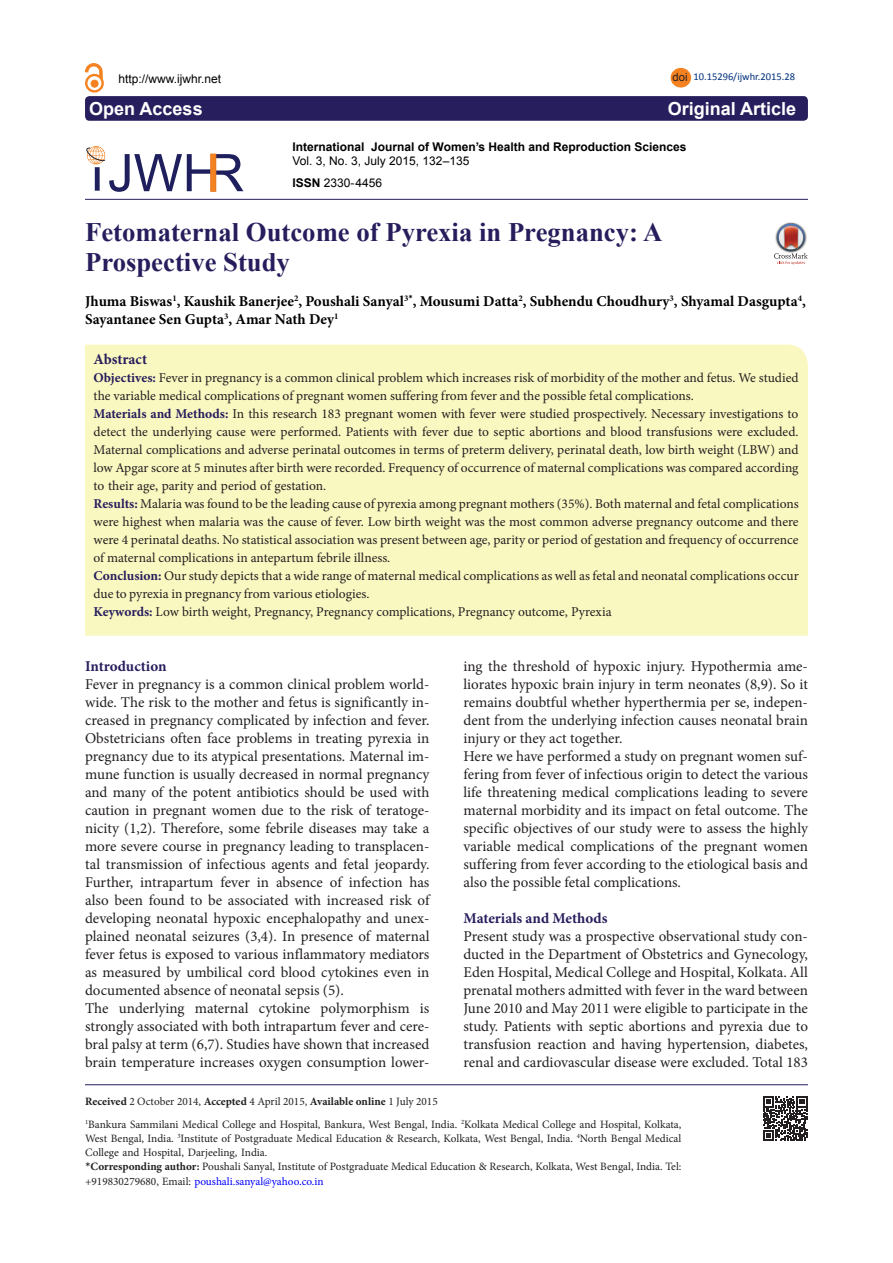
<style>
.page{position:relative;width:893px;height:1263px;background:#fff}
.page>*{position:absolute;margin:0;border:0;box-sizing:border-box;transform-origin:0 0}
.Pa3{font:700 26.7px/30px "Times New Roman";color:#261d5c}
.t1{font:700 18px "Arial";color:#fff}
.t2{font:15px/18px "Minion Pro";color:#231f20;text-align:justify}
.t3{font:700 15px/18px "Minion Pro";color:#000}
.t4{font:700 15px "Minion Pro";color:#281e5d}
.t5{font:700 15px "Minion Pro";color:#261d5c}
.t6{font:13.5px/18px "Minion Pro";color:#231f20}
.t7{font:12px "Arial";color:#000}
.t8{font:700 12px "Arial";color:#000}
.t9{font:11.25px/14.2px "Minion Pro";color:#231f20;text-align:justify}
.t10{font:11.25px "Arial";color:#231f20}
.t11{font:10.5px "Calibri";color:#00317d}
.s1{font-weight:700}
.s2{font-weight:700;color:#261d5c}
.s3{font-family:"Calibri"}
.s4{color:#00f}
</style>
<div class="page">
<hr style="left:85px;top:1084px;width:723px;height:1px;background:#261d5c">
<div style="left:85px;top:345px;width:723px;height:291px;background:#faf8c1"></div>
<div style="left:85px;top:96px;width:723px;height:25px;background:#271e5d;border-radius:4px"></div>
<hr style="left:85px;top:199px;width:723px;height:1px;background:#271e5d">
<div style="left:671px;top:68px;width:20px;height:20px;background:#f58220;border-radius:50%"></div>
<svg style="left:86px;top:146px;width:157px;height:46px"></svg>
<svg style="left:211px;top:154px;width:5px;height:37px"></svg>
<div style="left:91px;top:80px;width:7px;height:7px;background:#f58220;border-radius:50%"></div>
<div style="left:91px;top:80px;width:7px;height:7px;border:1px solid #f58220;border-radius:50%"></div>
<div style="left:85px;top:74px;width:19px;height:19px;border:2px solid #f58220;border-radius:50%"></div>
<svg style="left:85px;top:63px;width:17px;height:16px"></svg>
<svg style="left:763px;top:1096px;width:44px;height:45px"></svg>
<svg style="left:774px;top:223px;width:34px;height:42px"></svg>
<p class="t7" style="left:118px;top:70px;width:104px">http://www.ijwhr.net</p>
<p class="t10" style="left:672px;top:70px;width:17px">doi</p>
<p class="t11" style="left:693px;top:70px;width:103px">10.15296/ijwhr.2015.28</p>
<p class="t1" style="left:89px;top:97px;width:115px">Open Access</p>
<p class="t1" style="left:668px;top:97px;width:130px">Original Article</p>
<p class="t8" style="left:293px;top:139px;width:396px">International Journal of Women’s Health and Reproduction Sciences</p>
<p class="t7" style="left:293px;top:153px;width:178px">Vol. 3, No. 3, July 2015, 132–135</p>
<p class="t7" style="left:293px;top:175px;width:91px"><span class="s1">ISSN</span> 2330- 4456</p>
<p class="Pa3" style="left:85px;top:216px;width:579px">Fetomaternal Outcome of Pyrexia in Pregnancy: A<br>Prospective Study</p>
<p class="t3" style="left:85px;top:292px;width:722px">Jhuma Biswas<sup>1</sup>, Kaushik Banerjee<sup>2</sup>, Poushali Sanyal<sup>3</sup><sup>*</sup>, Mousumi Datta<sup>2</sup>, Subhendu Choudhury<sup>3</sup>, Shyamal Dasgupta<sup>4</sup>,<br>Sayantanee Sen Gupta<sup>3</sup>, Amar Nath Dey<sup>1</sup></p>
<p class="t5" style="left:94px;top:349px;width:55px">Abstract</p>
<p class="t6" style="left:94px;top:369px;width:706px"><span class="s2">Objectives:</span> Fever in pregnancy is a common clinical problem which increases risk of morbidity of the mother and fetus. We studied the variable medical complications of pregnant women suffering from fever and the possible fetal complications.</p>
<p class="t6" style="left:94px;top:405px;width:707px;text-align:justify"><span class="s2">Materials and Methods:</span> In this research 183 pregnant women with fever were studied prospectively. Necessary investigations to detect the underlying cause were performed. Patients with fever due to septic abortions and blood transfusions were excluded.<br>Maternal complications and adverse perinatal outcomes in terms of preterm delivery, perinatal death, low birth weight (LBW) and low Apgar score at 5 minutes after birth were recorded. Frequency of occurrence of maternal complications was compared according to their age, parity and period of gestation.</p>
<p class="t6" style="left:94px;top:495px;width:707px;text-align:justify"><span class="s2">Results:</span> Malaria was found to be the leading cause of pyrexia among pregnant mothers (35%). Both maternal and fetal complications were highest when malaria was the cause of fever. Low birth weight was the most common adverse pregnancy outcome and there were 4 perinatal deaths. No statistical association was present between age, parity or period of gestation and frequency of occurrence of maternal complications in antepartum febrile illness.</p>
<p class="t6" style="left:94px;top:567px;width:707px"><span class="s2">Conclusion:</span> Our study depicts that a wide range of maternal medical complications as well as fetal and neonatal complications occur due to pyrexia in pregnancy from various etiologies.</p>
<p class="t6" style="left:94px;top:603px;width:520px"><span class="s2">Keywords:</span> Low birth weight, Pregnancy, Pregnancy complications, Pregnancy outcome, Pyrexia</p>
<p class="t4" style="left:85px;top:656px;width:83px">Introduction</p>
<p class="t2" style="left:85px;top:675px;width:346px">Fever in pregnancy is a common clinical problem world&shy;wide. The risk to the mother and fetus is significantly in&shy;creased in pregnancy complicated by infection and fever.<br>Obstetricians often face problems in treating pyrexia in pregnancy due to its atypical presentations. Maternal im&shy;mune function is usually decreased in normal pregnancy and many of the potent antibiotics should be used with caution in pregnant women due to the risk of teratoge&shy;nicity (1,2). Therefore, some febrile diseases may take a more severe course in pregnancy leading to transplacen&shy;tal transmission of infectious agents and fetal jeopardy.<br>Further, intrapartum fever in absence of infection has also been found to be associated with increased risk of developing neonatal hypoxic encephalopathy and unex&shy;plained neonatal seizures (3,4). In presence of maternal fever fetus is exposed to various inflammatory mediators as measured by umbilical cord blood cytokines even in documented absence of neonatal sepsis (5).</p>
<p class="t2" style="left:85px;top:999px;width:346px">The underlying maternal cytokine polymorphism is strongly associated with both intrapartum fever and cere&shy;bral palsy at term (6,7). Studies have shown that increased brain temperature increases oxygen consumption lower-</p>
<p class="t2" style="left:463px;top:657px;width:346px">ing the threshold of hypoxic injury. Hypothermia ame&shy;liorates hypoxic brain injury in term neonates (8,9). So it remains doubtful whether hyperthermia per se, indepen&shy;dent from the underlying infection causes neonatal brain injury or they act together.</p>
<p class="t2" style="left:463px;top:747px;width:346px">Here we have performed a study on pregnant women suf&shy;fering from fever of infectious origin to detect the various life threatening medical complications leading to severe maternal morbidity and its impact on fetal outcome. The specific objectives of our study were to assess the highly variable medical complications of the pregnant women suffering from fever according to the etiological basis and also the possible fetal complications.</p>
<p class="t4" style="left:463px;top:908px;width:145px">Materials and Methods</p>
<p class="t2" style="left:463px;top:927px;width:346px">Present study was a prospective observational study con&shy;ducted in the Department of Obstetrics and Gynecology, Eden Hospital, Medical College and Hospital, Kolkata. All prenatal mothers admitted with fever in the ward between June 2010 and May 2011 were eligible to participate in the study. Patients with septic abortions and pyrexia due to transfusion reaction and having hypertension, diabetes, renal and cardiovascular disease were excluded. Total 183</p>
<p class="t9" style="left:85px;top:1094px;width:354px"><span class="s1">Received</span> 2 October 2014, <span class="s1">Accepted</span> 4 April 2015, <span class="s1">Available online</span> 1 July 2015</p>
<p class="t9" style="left:85px;top:1117px;width:598px"><sup>1</sup>Bankura Sammilani Medical College and Hospital, Bankura, West Bengal, India. <sup>2</sup>Kolkata Medical College and Hospital, Kolkata, West Bengal, India. <sup>3</sup>Institute of Postgraduate Medical Education &amp; Research, Kolkata, West Bengal, India. <sup>4</sup>North Bengal Medical College and Hospital, Darjeeling, India.</p>
<p class="t9" style="left:85px;top:1160px;width:598px"><span class="s3">*</span><span class="s1">Corresponding author:</span> Poushali Sanyal, Institute of Postgraduate Medical Education &amp; Research, Kolkata, West Bengal, India. Tel: +919830279680, Email: <span class="s4">poushali.sanyal@yahoo.co.in</span></p>
</div>
